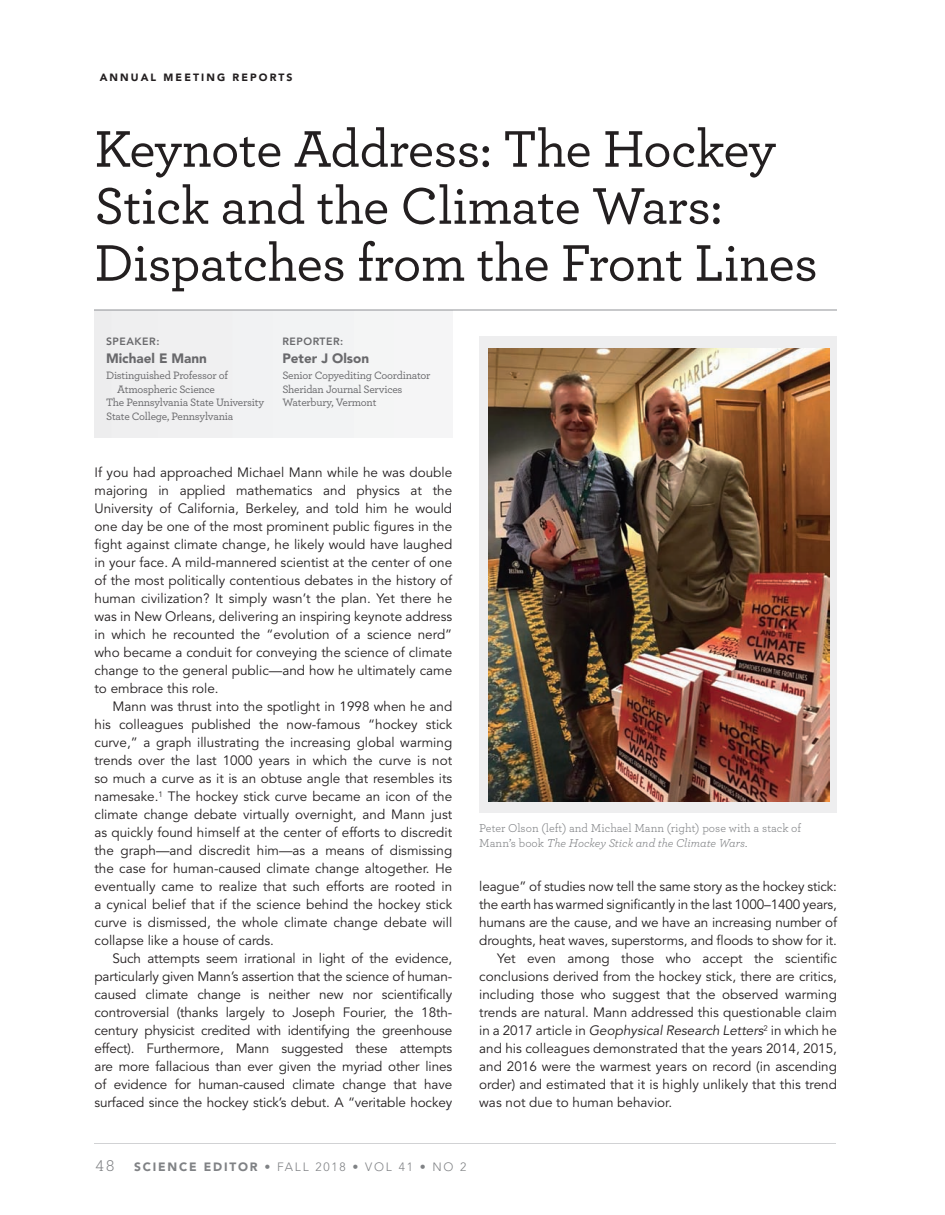
<style>
.page{position:relative;width:945px;height:1215px;background:#fff}
.page>*{position:absolute;margin:0;border:0;box-sizing:border-box;transform-origin:0 0}
.t1{font:500 54px/57px "Archer";letter-spacing:-.01em;color:#231f20}
.t2{font:300 15px "Roboto Slab";color:#808285}
.t3{font:13.5px "Avenir LT Std";color:#231f20}
.t4{font:italic 13.5px "Avenir LT Std";color:#231f20}
.t5{font:900 13.5px "Avenir LT Std";color:#69696c}
.t6{font:12px/15px "Archer";color:#808285}
.t7{font:300 12px "Avenir LT Std";letter-spacing:.15em;color:#808285}
.t8{font:500 11.25px/13.5px "Archer";letter-spacing:-.02em;color:#69696c}
.t9{font:900 10.5px "Avenir LT Std";letter-spacing:.2em;color:#231f20}
.t10{font:800 10.5px "Avenir LT Std";letter-spacing:.05em;color:#69696c}
.s1{font-style:italic}
.s2{font-style:normal}
.s3{font-weight:900}
</style>
<div class="page">
<hr style="left:94px;top:1143px;width:742px;height:1px;background:#d1d2d4">
<hr style="left:94px;top:309px;width:743px;height:2px;background:#c7c8ca">
<div style="left:479px;top:337px;width:358px;height:476px;background:#eeeeef"></div>
<img style="left:489px;top:348px;width:340px;height:454px">
<p class="t9" style="left:100px;top:73px;width:194px">ANNUAL MEETING REPORTS</p>
<p class="t1" style="left:94px;top:124px;width:725px">Keynote Address: The Hockey<br>Stick and the Climate Wars:<br>Dispatches from the Front Lines</p>
<p class="t10" style="left:106px;top:337px;width:55px">SPEAKER:</p>
<p class="t5" style="left:106px;top:352px;width:103px">Michael E Mann</p>
<p class="t8" style="left:106px;top:369px;width:124px">Distinguished Professor of</p>
<p class="t8" style="left:117px;top:383px;width:99px">Atmospheric Science</p>
<p class="t8" style="left:106px;top:396px;width:160px">The Pennsylvania State University</p>
<p class="t8" style="left:106px;top:410px;width:129px">State College, Pennsylvania</p>
<p class="t10" style="left:282px;top:337px;width:62px">REPORTER:</p>
<p class="t5" style="left:282px;top:352px;width:88px">Peter J Olson</p>
<p class="t8" style="left:282px;top:369px;width:150px">Senior Copyediting Coordinator<br>Sheridan Journal Services<br>Waterbury, Vermont</p>
<p class="t3" style="left:94px;top:467px;width:359px">If you had approached Michael Mann while he was double</p>
<p class="t3" style="left:94px;top:485px;width:359px">majoring in applied mathematics and physics at the</p>
<p class="t3" style="left:94px;top:503px;width:359px">University of California, Berkeley, and told him he would</p>
<p class="t3" style="left:94px;top:521px;width:359px">one day be one of the most prominent public figures in the</p>
<p class="t3" style="left:94px;top:539px;width:359px">fight against climate change, he likely would have laughed</p>
<p class="t3" style="left:94px;top:557px;width:359px">in your face. A mild-mannered scientist at the center of one</p>
<p class="t3" style="left:94px;top:575px;width:359px">of the most politically contentious debates in the history of</p>
<p class="t3" style="left:94px;top:593px;width:359px">human civilization? It simply wasn’t the plan. Yet there he</p>
<p class="t3" style="left:94px;top:611px;width:359px">was in New Orleans, delivering an inspiring keynote address</p>
<p class="t3" style="left:94px;top:629px;width:359px">in which he recounted the “evolution of a science nerd”</p>
<p class="t3" style="left:94px;top:647px;width:359px">who became a conduit for conveying the science of climate</p>
<p class="t3" style="left:94px;top:665px;width:359px">change to the general public—and how he ultimately came</p>
<p class="t3" style="left:94px;top:683px;width:126px">to embrace this role.</p>
<p class="t3" style="left:112px;top:701px;width:341px">Mann was thrust into the spotlight in 1998 when he and</p>
<p class="t3" style="left:94px;top:719px;width:359px">his colleagues published the now-famous “hockey stick</p>
<p class="t3" style="left:94px;top:737px;width:359px">curve,” a graph illustrating the increasing global warming</p>
<p class="t3" style="left:94px;top:755px;width:359px">trends over the last 1000 years in which the curve is not</p>
<p class="t3" style="left:94px;top:773px;width:359px">so much a curve as it is an obtuse angle that resembles its</p>
<p class="t3" style="left:94px;top:791px;width:359px">namesake.<sup>1</sup> The hockey stick curve became an icon of the</p>
<p class="t3" style="left:95px;top:809px;width:359px">climate change debate virtually overnight, and Mann just</p>
<p class="t3" style="left:95px;top:827px;width:359px">as quickly found himself at the center of efforts to discredit</p>
<p class="t3" style="left:95px;top:845px;width:359px">the graph—and discredit him—as a means of dismissing</p>
<p class="t3" style="left:95px;top:863px;width:359px">the case for human-caused climate change altogether. He</p>
<p class="t3" style="left:95px;top:881px;width:359px">eventually came to realize that such efforts are rooted in</p>
<p class="t3" style="left:95px;top:899px;width:359px">a cynical belief that if the science behind the hockey stick</p>
<p class="t3" style="left:95px;top:917px;width:359px">curve is dismissed, the whole climate change debate will</p>
<p class="t3" style="left:95px;top:935px;width:181px">collapse like a house of cards.</p>
<p class="t3" style="left:112px;top:953px;width:341px">Such attempts seem irrational in light of the evidence,</p>
<p class="t3" style="left:95px;top:971px;width:359px">particularly given Mann’s assertion that the science of human-</p>
<p class="t3" style="left:95px;top:989px;width:359px">caused climate change is neither new nor scientifically</p>
<p class="t3" style="left:95px;top:1007px;width:359px">controversial (thanks largely to Joseph Fourier, the 18th-</p>
<p class="t3" style="left:95px;top:1025px;width:359px">century physicist credited with identifying the greenhouse</p>
<p class="t3" style="left:95px;top:1043px;width:359px">effect). Furthermore, Mann suggested these attempts</p>
<p class="t3" style="left:95px;top:1061px;width:359px">are more fallacious than ever given the myriad other lines</p>
<p class="t3" style="left:95px;top:1079px;width:359px">of evidence for human-caused climate change that have</p>
<p class="t3" style="left:95px;top:1097px;width:359px">surfaced since the hockey stick’s debut. A “veritable hockey</p>
<p class="t6" style="left:479px;top:822px;width:323px">Peter Olson (left) and Michael Mann (right) pose with a stack of<br>Mann’s book <span class="s1">The Hockey Stick and the Climate Wars</span>.</p>
<p class="t3" style="left:479px;top:881px;width:359px">league” of studies now tell the same story as the hockey stick:</p>
<p class="t3" style="left:479px;top:899px;width:359px">the earth has warmed significantly in the last 1000–1400 years,</p>
<p class="t3" style="left:479px;top:917px;width:359px">humans are the cause, and we have an increasing number of</p>
<p class="t3" style="left:479px;top:935px;width:359px">droughts, heat waves, superstorms, and floods to show for it.</p>
<p class="t3" style="left:497px;top:953px;width:341px">Yet even among those who accept the scientific</p>
<p class="t3" style="left:479px;top:971px;width:359px">conclusions derived from the hockey stick, there are critics,</p>
<p class="t3" style="left:479px;top:989px;width:359px">including those who suggest that the observed warming</p>
<p class="t3" style="left:479px;top:1007px;width:359px">trends are natural. Mann addressed this questionable claim</p>
<p class="t4" style="left:479px;top:1025px;width:359px"><span class="s2">in a 2017 article in</span> Geophysical Research Letters<sup>2</sup> <span class="s2">in which he</span></p>
<p class="t3" style="left:479px;top:1043px;width:359px">and his colleagues demonstrated that the years 2014, 2015,</p>
<p class="t3" style="left:479px;top:1061px;width:359px">and 2016 were the warmest years on record (in ascending</p>
<p class="t3" style="left:479px;top:1079px;width:359px">order) and estimated that it is highly unlikely that this trend</p>
<p class="t3" style="left:479px;top:1097px;width:195px">was not due to human behavior.</p>
<p class="t2" style="left:95px;top:1155px;width:21px">48</p>
<p class="t7" style="left:134px;top:1162px;width:334px"><span class="s3">SCIENCE EDITOR</span> • FALL 2018 • VOL 41 • NO 2</p>
</div>
